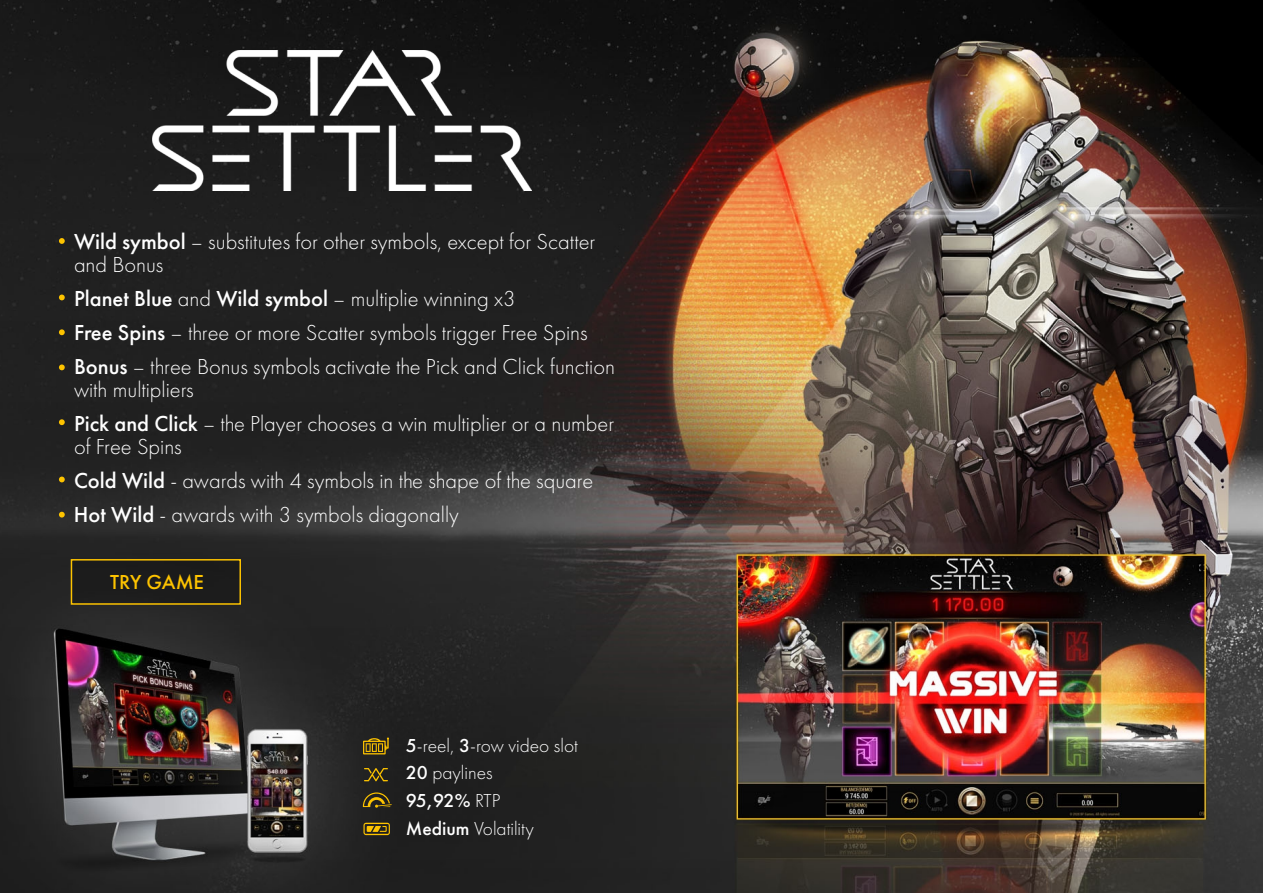
<style>
.page{position:relative;width:1263px;height:893px;background:#fff}
.page>*{position:absolute;margin:0;border:0;box-sizing:border-box;transform-origin:0 0}
.t1{font:300 22.5px/34px "Futura PT";color:#fff}
.t2{font:500 21px "Futura PT";color:#fdc300}
.t3{font:300 19.5px/27.8px "Futura PT";color:#fff}
.s1{font-weight:500}
</style>
<div class="page">
<img style="left:0;top:0;width:1263px;height:893px">
<img style="left:153px;top:50px;width:379px;height:141px">
<svg style="left:59px;top:238px;width:6px;height:6px"></svg>
<svg style="left:59px;top:295px;width:6px;height:5px"></svg>
<svg style="left:59px;top:329px;width:6px;height:6px"></svg>
<div style="left:71px;top:560px;width:169px;height:44px;background:#1c1c1c"></div>
<div style="left:71px;top:559px;width:170px;height:46px;border:1px solid #fdc300"></div>
<svg style="left:59px;top:419px;width:6px;height:6px"></svg>
<svg style="left:59px;top:364px;width:6px;height:6px"></svg>
<svg style="left:59px;top:477px;width:6px;height:5px"></svg>
<svg style="left:59px;top:512px;width:6px;height:6px"></svg>
<svg style="left:363px;top:737px;width:26px;height:17px"></svg>
<svg style="left:364px;top:768px;width:24px;height:13px"></svg>
<svg style="left:363px;top:792px;width:29px;height:16px"></svg>
<svg style="left:363px;top:823px;width:27px;height:12px"></svg>
<p class="t1" style="left:74px;top:231px;width:523px;line-height:23.1px"><span class="s1">Wild symbol</span> – substitutes for other symbols, except for Scatter and Bonus</p>
<p class="t1" style="left:74px;top:283px;width:542px"><span class="s1">Planet Blue</span> and <span class="s1">Wild symbol</span> – multiplie winning x3<br><span class="s1">Free Spins</span> – three or more Scatter symbols trigger Free Spins<br><span class="s1">Bonus</span> – three Bonus symbols activate the Pick and Click function</p>
<p class="t1" style="left:74px;top:374px;width:542px">with multipliers<br><span class="s1">Pick and Click</span> – the Player chooses a win multiplier or a number</p>
<p class="t1" style="left:74px;top:431px;width:521px">of Free Spins<br><span class="s1">Cold Wild</span> - awards with 4 symbols in the shape of the square<br><span class="s1">Hot Wild</span> - awards with 3 symbols diagonally</p>
<p class="t2" style="left:110px;top:573px;width:96px">TRY GAME</p>
<p class="t3" style="left:406px;top:732px;width:174px"><span class="s1">5</span>-reel, <span class="s1">3</span>-row video slot<br><span class="s1">20</span> paylines<br><span class="s1">95,92%</span> RTP<br><span class="s1">Medium</span> Volatility</p>
</div>
